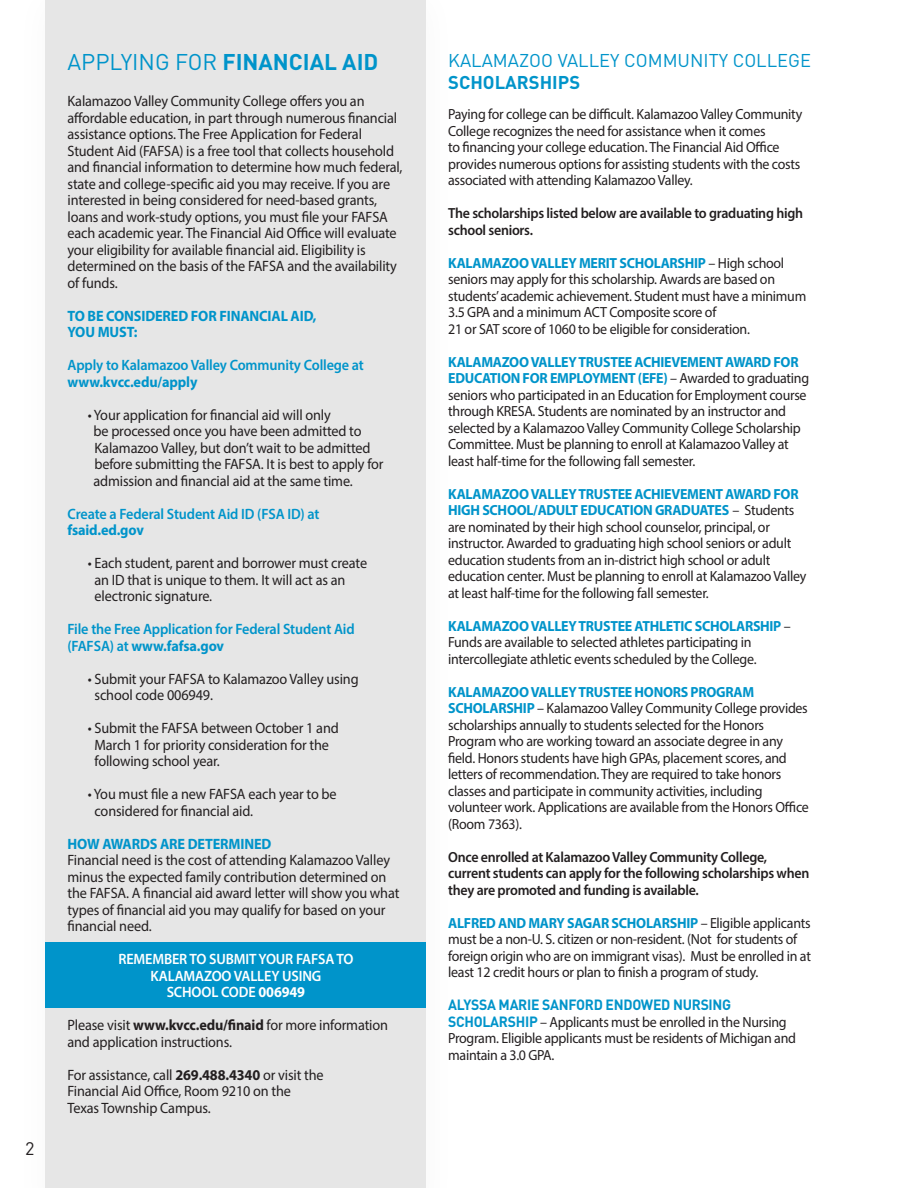
<style>
.page{position:relative;width:918px;height:1188px;background:#fff}
.page>*{position:absolute;margin:0;border:0;box-sizing:border-box;transform-origin:0 0}
.t1{font:700 22.5px "DIN Pro";color:#0094ca}
.t2{font:18.3px "DIN Pro";color:#0094ca}
.t3{font:700 18.3px "DIN Pro";color:#0094ca}
.t4{font:18px "DIN Pro";color:#231f20}
.t5{font:15px/16.5px "Myriad Pro";letter-spacing:-.01em;color:#231f20;scale:.95 1}
.t6{font:600 15px/16.5px "Myriad Pro";letter-spacing:-.01em;color:#0094ca;scale:.95 1}
.t7{font:700 15px "Myriad Pro";letter-spacing:-.01em;color:#0094ca;scale:.95 1}
.t8{font:600 15px "Myriad Pro";letter-spacing:-.01em;color:#fff;scale:.95 1}
.t9{font:14.7px/16.5px "Myriad Pro";letter-spacing:-.02em;color:#231f20;scale:.95 1}
.t10{font:600 14.7px/16.5px "Myriad Pro";letter-spacing:-.02em;color:#231f20;scale:.95 1}
.s1{font-weight:400}
.s2{font-weight:700}
.s3{font-weight:700;color:#0094ca}
.s4{font-family:"DIN Pro";font-weight:700;color:#0094ca}
</style>
<div class="page">
<div style="left:45px;top:0;width:381px;height:1188px;background:#e6e6e6"></div>
<div style="left:45px;top:943px;width:381px;height:65px;background:#0094ca"></div>
<p class="t4" style="left:25px;top:1137px;width:11px">2</p>
<p class="t1" style="left:68px;top:47px;width:312px"><span class="s1">APPLYING FOR</span> FINANCIAL AID</p>
<p class="t5" style="left:68px;top:93px;width:354px">Kalamazoo Valley Community College offers you an affordable education, in part through numerous financial assistance options. The Free Application for Federal Student Aid (FAFSA) is a free tool that collects household and financial information to determine how much federal, state and college-specific aid you may receive. If you are interested in being considered for need-based grants, loans and work-study options, you must file your FAFSA each academic year. The Financial Aid Office will evaluate your eligibility for available financial aid. Eligibility is determined on the basis of the FAFSA and the availability of funds.</p>
<p class="t7" style="left:68px;top:306px;width:264px">TO BE CONSIDERED FOR FINANCIAL AID,</p>
<p class="t7" style="left:68px;top:323px;width:75px">YOU MUST:</p>
<p class="t6" style="left:68px;top:357px;width:314px">Apply to Kalamazoo Valley Community College at</p>
<p class="t7" style="left:68px;top:372px;width:138px">www.kvcc.edu/apply</p>
<p class="t5" style="left:94px;top:406px;width:307px;text-indent:-6px">• Your application for financial aid will only<br>be processed once you have been admitted to Kalamazoo Valley, but don’t wait to be admitted before submitting the FAFSA. It is best to apply for admission and financial aid at the same time.</p>
<p class="t6" style="left:68px;top:505px;width:267px">Create a Federal Student Aid ID (FSA ID) at</p>
<p class="t7" style="left:68px;top:521px;width:82px">fsaid.ed.gov</p>
<p class="t5" style="left:95px;top:555px;width:289px;text-indent:-7px">• Each student, parent and borrower must create an ID that is unique to them. It will act as an electronic signature.</p>
<p class="t6" style="left:68px;top:621px;width:304px">File the Free Application for Federal Student Aid (FAFSA) at <span class="s2">www.fafsa.gov</span></p>
<p class="t5" style="left:88px;top:670px;width:287px">• Submit your FAFSA to Kalamazoo Valley using</p>
<p class="t5" style="left:95px;top:687px;width:126px">school code 006949.</p>
<p class="t5" style="left:88px;top:720px;width:266px">• Submit the FAFSA between October 1 and</p>
<p class="t5" style="left:95px;top:736px;width:248px">March 1 for priority consideration for the</p>
<p class="t5" style="left:95px;top:753px;width:133px">following school year.</p>
<p class="t5" style="left:95px;top:786px;width:256px;text-indent:-7px">• You must file a new FAFSA each year to be considered for financial aid.</p>
<p class="t7" style="left:68px;top:834px;width:216px">HOW AWARDS ARE DETERMINED</p>
<p class="t5" style="left:68px;top:852px;width:351px">Financial need is the cost of attending Kalamazoo Valley minus the expected family contribution determined on the FAFSA. A financial aid award letter will show you what types of financial aid you may qualify for based on your financial need.</p>
<p class="t8" style="left:118px;top:950px;width:249px">REMEMBER TO SUBMIT YOUR FAFSA TO</p>
<p class="t8" style="left:151px;top:966px;width:181px">KALAMAZOO VALLEY USING</p>
<p class="t8" style="left:167px;top:983px;width:147px">SCHOOL CODE <span class="s2">006949</span></p>
<p class="t5" style="left:68px;top:1017px;width:339px">Please visit <span class="s2">www.kvcc.edu/finaid</span> for more information and application instructions.</p>
<p class="t5" style="left:68px;top:1066px;width:271px">For assistance, call <span class="s2">269.488.4340</span> or visit the</p>
<p class="t5" style="left:68px;top:1083px;width:237px">Financial Aid Office, Room 9210 on the</p>
<p class="t5" style="left:68px;top:1099px;width:152px">Texas Township Campus.</p>
<p class="t2" style="left:448px;top:48px;width:364px">KALAMAZOO VALLEY COMMUNITY COLLEGE</p>
<p class="t3" style="left:448px;top:70px;width:133px">SCHOLARSHIPS</p>
<p class="t9" style="left:448px;top:106px;width:374px">Paying for college can be difficult. Kalamazoo Valley Community College recognizes the need for assistance when it comes<br>to financing your college education. The Financial Aid Office provides numerous options for assisting students with the costs associated with attending Kalamazoo Valley.</p>
<p class="t10" style="left:448px;top:204px;width:375px">The scholarships listed below are available to graduating high school seniors.</p>
<p class="t9" style="left:448px;top:254px;width:378px"><span class="s3">KALAMAZOO VALLEY MERIT SCHOLARSHIP</span> – High school seniors may apply for this scholarship. Awards are based on students’ academic achievement. Student must have a minimum 3.5 GPA and a minimum ACT Composite score of</p>
<p class="t9" style="left:448px;top:320px;width:319px">21 or SAT score of 1060 to be eligible for consideration.</p>
<p class="t9" style="left:448px;top:353px;width:382px"><span class="s3">KALAMAZOO VALLEY TRUSTEE ACHIEVEMENT AWARD FOR EDUCATION FOR EMPLOYMENT (EFE)</span> – Awarded to graduating seniors who participated in an Education for Employment course through KRESA. Students are nominated by an instructor and selected by a Kalamazoo Valley Community College Scholarship Committee. Must be planning to enroll at Kalamazoo Valley at least half-time for the following fall semester.</p>
<p class="t9" style="left:448px;top:485px;width:378px"><span class="s3">KALAMAZOO VALLEY TRUSTEE ACHIEVEMENT AWARD FOR HIGH SCHOOL/ADULT EDUCATION GRADUATES</span> – Students are nominated by their high school counselor, principal, or instructor. Awarded to graduating high school seniors or adult education students from an in-district high school or adult education center. Must be planning to enroll at Kalamazoo Valley at least half-time for the following fall semester.</p>
<p class="t9" style="left:448px;top:617px;width:362px"><span class="s3">KALAMAZOO VALLEY TRUSTEE ATHLETIC SCHOLARSHIP</span> –<br>Funds are available to selected athletes participating in intercollegiate athletic events scheduled by the College.</p>
<p class="t9" style="left:448px;top:683px;width:381px"><span class="s3">KALAMAZOO VALLEY TRUSTEE HONORS PROGRAM SCHOLARSHIP</span> – Kalamazoo Valley Community College provides scholarships annually to students selected for the Honors Program who are working toward an associate degree in any field. Honors students have high GPAs, placement scores, and letters of recommendation. They are required to take honors classes and participate in community activities, including volunteer work. Applications are available from the Honors Office (Room 7363).</p>
<p class="t10" style="left:448px;top:848px;width:382px">Once enrolled at Kalamazoo Valley Community College, current students can apply for the following scholarships when they are promoted and funding is available.</p>
<p class="t9" style="left:448px;top:914px;width:383px"><span class="s3">ALFRED AND MARY SAGAR SCHOLARSHIP</span> – Eligible applicants must be a non-U. S. citizen or non-resident. (Not for students of foreign origin who are on immigrant visas). Must be enrolled in at least 12 credit hours or plan to finish a program of study.</p>
<p class="t9" style="left:448px;top:997px;width:368px"><span class="s4">ALYSSA MARIE SANFORD ENDOWED NURSING SCHOLARSHIP</span> – Applicants must be enrolled in the Nursing Program. Eligible applicants must be residents of Michigan and maintain a 3.0 GPA.</p>
</div>
